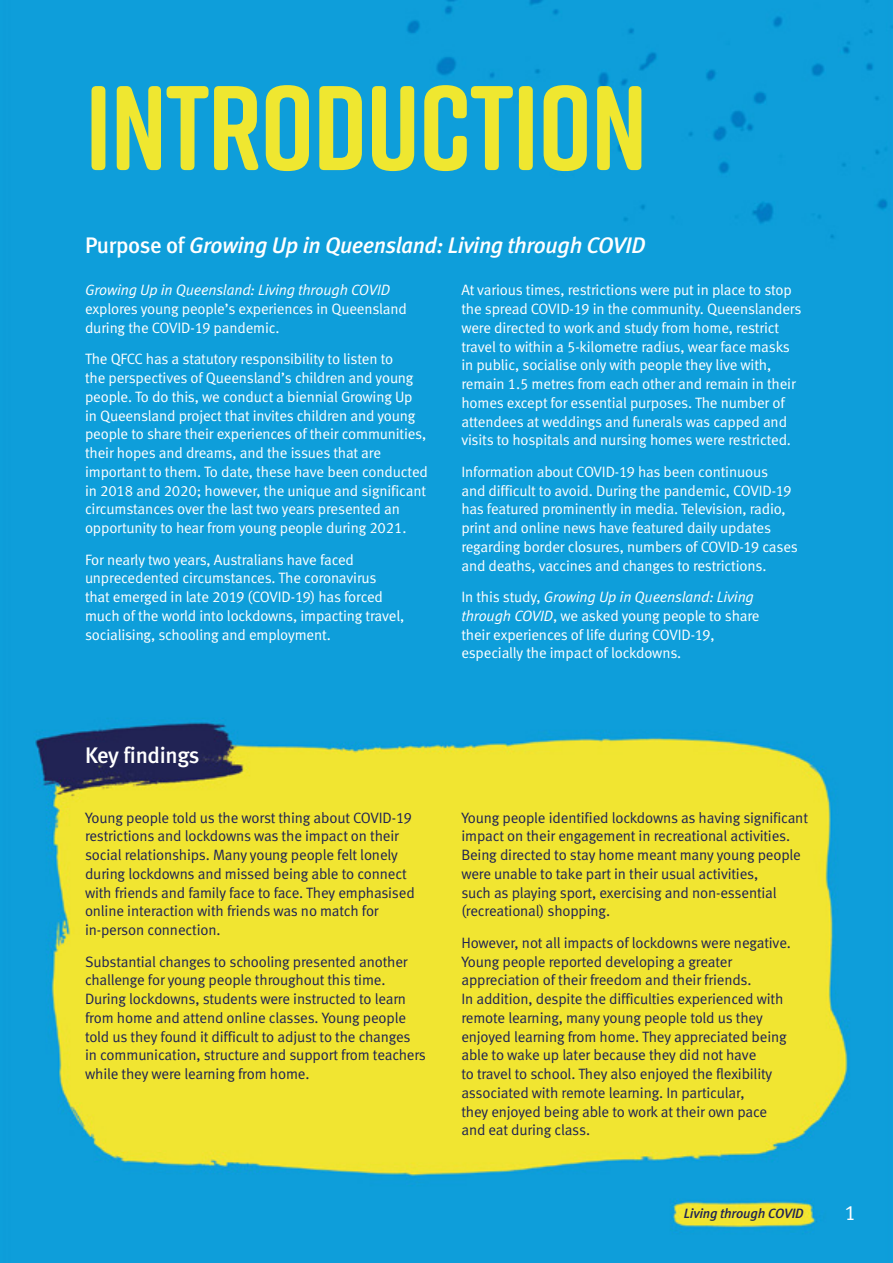
<style>
.page{position:relative;width:893px;height:1263px;background:#fff}
.page>*{position:absolute;margin:0;border:0;box-sizing:border-box;transform-origin:0 0}
.Heading_Chapter_80pt{font:700 120px "Rift Soft";letter-spacing:-.01em;color:#efe730}
.Heading_1_WHITE{font:italic 22.5px "Meta Medium LF";letter-spacing:-.015em;color:#fff}
.Heading_1_WHITE-2{font:22.5px "Meta Medium LF";letter-spacing:-.015em;color:#fff}
.t1{font:21px "Meta Normal LF";color:#fff}
.Body_WHITE{font:15px/18.8px "Meta Normal LF";letter-spacing:-.01em;color:#fff}
.BODY_Navy{font:15px/18.8px "Meta Normal LF";letter-spacing:-.01em;color:#1f2254}
.t2{font:italic 13.5px "Meta Medium LF";letter-spacing:-.01em;color:#1f2254}
.s1{font-style:normal}
.s2{font-style:italic}
</style>
<div class="page">
<img style="left:0;top:0;width:893px;height:1263px">
<h1 class="Heading_Chapter_80pt" style="left:85px;top:42px;width:564px">INTRODUCTION</h1>
<h1 class="Heading_1_WHITE" style="left:85px;top:232px;width:562px"><span class="s1">Purpose of</span> Growing Up in Queensland: Living through COVID</h1>
<p class="Body_WHITE" style="left:85px;top:281px;width:323px"><span class="s2">Growing Up in Queensland: Living through COVID </span>explores young people’s experiences in Queensland during the COVID-19 pandemic.</p>
<p class="Body_WHITE" style="left:85px;top:350px;width:344px">The QFCC has a statutory responsibility to listen to<br>the perspectives of Queensland’s children and young people. To do this, we conduct a biennial Growing Up in Queensland project that invites children and young people to share their experiences of their communities, their hopes and dreams, and the issues that are important to them. To date, these have been conducted in 2018 and 2020; however, the unique and significant circumstances over the last two years presented an opportunity to hear from young people during 2021.</p>
<p class="Body_WHITE" style="left:85px;top:550px;width:321px">For nearly two years, Australians have faced unprecedented circumstances. The coronavirus that emerged in late 2019 (COVID-19) has forced much of the world into lockdowns, impacting travel, socialising, schooling and employment.</p>
<p class="Body_WHITE" style="left:461px;top:281px;width:342px">At various times, restrictions were put in place to stop the spread COVID-19 in the community. Queenslanders were directed to work and study from home, restrict travel to within a 5-kilometre radius, wear face masks in public, socialise only with people they live with, remain 1.5 metres from each other and remain in their homes except for essential purposes. The number of attendees at weddings and funerals was capped and visits to hospitals and nursing homes were restricted.</p>
<p class="Body_WHITE" style="left:461px;top:462px;width:338px">Information about COVID-19 has been continuous<br>and difficult to avoid. During the pandemic, COVID-19 has featured prominently in media. Television, radio, print and online news have featured daily updates regarding border closures, numbers of COVID-19 cases and deaths, vaccines and changes to restrictions.</p>
<p class="Body_WHITE" style="left:461px;top:587px;width:300px">In this study, <span class="s2">Growing Up in Queensland: Living through COVID</span>, we asked young people to share their experiences of life during COVID-19, especially the impact of lockdowns.</p>
<h1 class="Heading_1_WHITE-2" style="left:85px;top:742px;width:116px">Key findings</h1>
<p class="BODY_Navy" style="left:85px;top:808px;width:331px">Young people told us the worst thing about COVID-19 restrictions and lockdowns was the impact on their social relationships. Many young people felt lonely during lockdowns and missed being able to connect with friends and family face to face. They emphasised online interaction with friends was no match for in-person connection.</p>
<p class="BODY_Navy" style="left:85px;top:952px;width:342px">Substantial changes to schooling presented another challenge for young people throughout this time.<br>During lockdowns, students were instructed to learn from home and attend online classes. Young people told us they found it difficult to adjust to the changes in communication, structure and support from teachers while they were learning from home.</p>
<p class="BODY_Navy" style="left:461px;top:808px;width:348px">Young people identified lockdowns as having significant impact on their engagement in recreational activities.<br>Being directed to stay home meant many young people were unable to take part in their usual activities,<br>such as playing sport, exercising and non-essential (recreational) shopping.</p>
<p class="BODY_Navy" style="left:461px;top:933px;width:331px">However, not all impacts of lockdowns were negative.<br>Young people reported developing a greater appreciation of their freedom and their friends.<br>In addition, despite the difficulties experienced with remote learning, many young people told us they enjoyed learning from home. They appreciated being able to wake up later because they did not have<br>to travel to school. They also enjoyed the flexibility associated with remote learning. In particular,<br>they enjoyed being able to work at their own pace and eat during class.</p>
<p class="t2" style="left:684px;top:1205px;width:121px">Living through COVID</p>
<h3 class="t1" style="left:845px;top:1201px;width:13px">1</h3>
</div>
